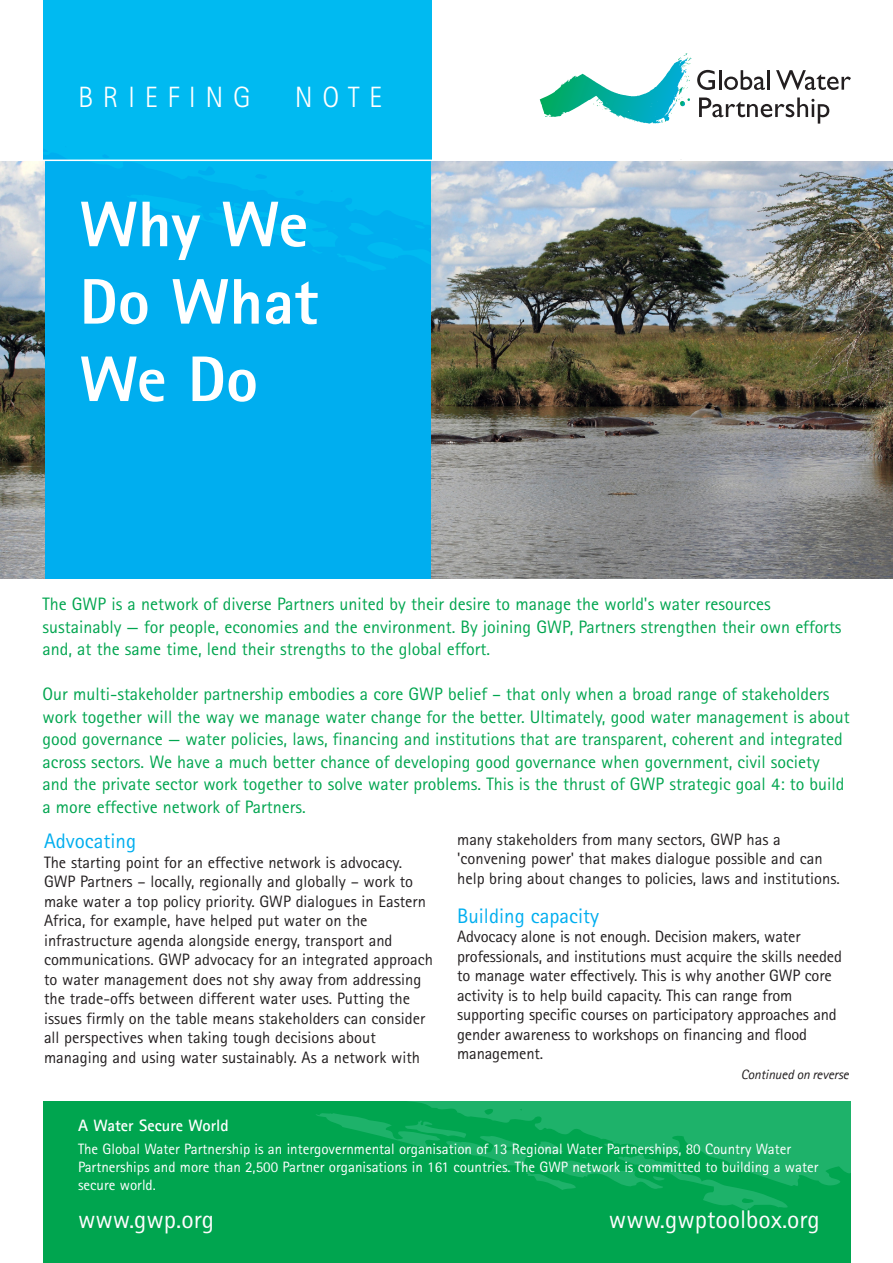
<style>
.page{position:relative;width:893px;height:1263px;background:#fff}
.page>*{position:absolute;margin:0;border:0;box-sizing:border-box;transform-origin:0 0}
.t1{font:800 64.5px/77.4px "Agfa Rotis Sans Serif";color:#fff}
.t2{font:300 29.4px "Agfa Rotis Sans Serif";letter-spacing:.325em;color:#fff}
.t3{font:25.5px "Agfa Rotis Sans Serif";color:#fefcfd}
.t4{font:21px "Agfa Rotis Sans Serif";color:#00aeef}
.t5{font:18px/22.5px "Agfa Rotis Sans Serif";color:#00a54f}
.t6{font:16.5px/19.5px "Agfa Rotis Sans Serif";color:#231f20}
.t7{font:700 16.5px "Agfa Rotis Sans Serif";color:#fff}
.t8{font:15px/18px "Agfa Rotis Sans Serif";color:#fff}
.t9{font:italic 13.5px "Agfa Rotis Sans Serif";letter-spacing:-.01em;color:#231f20}
</style>
<div class="page">
<svg style="left:593px;top:53px;width:258px;height:71px"></svg>
<div style="left:43px;top:0;width:389px;height:578px;background:#00baf1"></div>
<svg style="left:43px;top:149px;width:389px;height:429px;fill:#00aeef"></svg>
<svg style="left:43px;top:1101px;width:808px;height:162px;background:#05a754"></svg>
<hr style="left:0;top:160px;width:893px;height:1px;background:#fff">
<img style="left:431px;top:161px;width:462px;height:418px">
<img style="left:0;top:161px;width:44px;height:418px">
<p class="t2" style="left:78px;top:81px;width:174px">BRIEFING</p>
<p class="t2" style="left:295px;top:81px;width:89px">NOTE</p>
<p class="t1" style="left:80px;top:185px;width:240px">Why We<br>Do What<br>We Do</p>
<p class="t5" style="left:43px;top:593px;width:801px">The GWP is a network of diverse Partners united by their desire to manage the world's water resources sustainably — for people, economies and the environment. By joining GWP, Partners strengthen their own efforts and, at the same time, lend their strengths to the global effort.</p>
<p class="t5" style="left:43px;top:683px;width:809px">Our multi-stakeholder partnership embodies a core GWP belief – that only when a broad range of stakeholders work together will the way we manage water change for the better. Ultimately, good water management is about good governance — water policies, laws, financing and institutions that are transparent, coherent and integrated across sectors. We have a much better chance of developing good governance when government, civil society and the private sector work together to solve water problems. This is the thrust of GWP strategic goal 4: to build a more effective network of Partners.</p>
<p class="t4" style="left:44px;top:829px;width:94px">Advocating</p>
<p class="t6" style="left:44px;top:852px;width:391px">The starting point for an effective network is advocacy.<br>GWP Partners – locally, regionally and globally – work to make water a top policy priority. GWP dialogues in Eastern Africa, for example, have helped put water on the infrastructure agenda alongside energy, transport and communications. GWP advocacy for an integrated approach to water management does not shy away from addressing the trade-offs between different water uses. Putting the issues firmly on the table means stakeholders can consider all perspectives when taking tough decisions about managing and using water sustainably. As a network with</p>
<p class="t6" style="left:457px;top:829px;width:384px">many stakeholders from many sectors, GWP has a 'convening power' that makes dialogue possible and can help bring about changes to policies, laws and institutions.</p>
<p class="t4" style="left:457px;top:903px;width:144px">Building capacity</p>
<p class="t6" style="left:457px;top:927px;width:386px">Advocacy alone is not enough. Decision makers, water professionals, and institutions must acquire the skills needed to manage water effectively. This is why another GWP core activity is to help build capacity. This can range from supporting specific courses on participatory approaches and gender awareness to workshops on financing and flood</p>
<p class="t6" style="left:457px;top:1044px;width:88px">management.</p>
<p class="t9" style="left:741px;top:1066px;width:110px">Continued on reverse</p>
<p class="t7" style="left:78px;top:1115px;width:152px">A Water Secure World</p>
<p class="t8" style="left:78px;top:1139px;width:742px">The Global Water Partnership is an intergovernmental organisation of 13 Regional Water Partnerships, 80 Country Water<br>Partnerships and more than 2,500 Partner organisations in 161 countries. The GWP network is committed to building a water secure world.</p>
<p class="t3" style="left:78px;top:1204px;width:137px">www.gwp.org</p>
<p class="t3" style="left:609px;top:1204px;width:212px">www.gwptoolbox.org</p>
</div>
